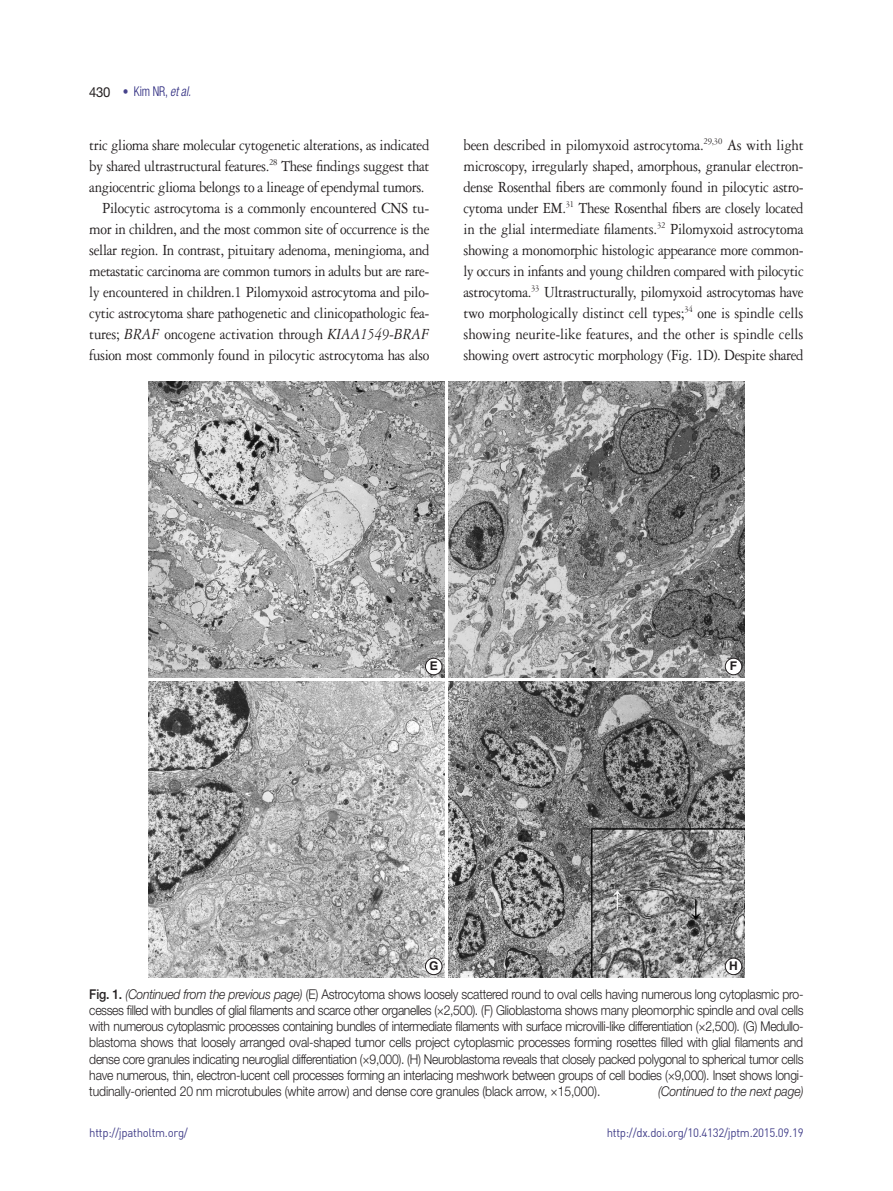
<style>
.page{position:relative;width:893px;height:1191px;background:#fff}
.page>*{position:absolute;margin:0;border:0;box-sizing:border-box;transform-origin:0 0}
.본문{font:16.5px/21px "Garamond 3 LT Std";letter-spacing:-.025em;color:#231f20;text-align:justify;scale:.9 1}
.그림제목{font:300 13.5px/16.2px "Helvetica Neue LT Std";letter-spacing:-.01em;color:#231f20;text-align:justify;scale:.9 1}
.그림제목-2{font:italic 300 13.5px "Helvetica Neue LT Std";letter-spacing:-.01em;color:#231f20;scale:.9 1}
.t1{font:300 condensed 13.5px "Helvetica Neue LT Std";color:#26237b;scale:.9 1}
.t2{font:12px "Dinreg";letter-spacing:-.025em;color:#45428b;scale:.95 1}
.t3{font:700 12px "Helvetica LT Std";color:#231f20}
.s1{font-weight:400;font-stretch:normal;font-size:13.8px;color:#231f20}
.s2{font-size:12.75px;color:#45428b}
.s3{font-style:italic}
.s4{font-weight:500}
</style>
<div class="page">
<img style="left:149px;top:381px;width:295px;height:296px">
<img style="left:149px;top:681px;width:295px;height:296px">
<img style="left:449px;top:381px;width:295px;height:296px">
<img style="left:449px;top:681px;width:295px;height:296px">
<div style="left:425px;top:658px;width:17px;height:17px;background:#fff;border-radius:50%"></div>
<div style="left:425px;top:658px;width:17px;height:17px;border:1px solid #231f20;border-radius:50%"></div>
<div style="left:425px;top:958px;width:17px;height:16px;background:#fff;border-radius:50%"></div>
<div style="left:425px;top:958px;width:17px;height:17px;border:1px solid #231f20;border-radius:50%"></div>
<div style="left:725px;top:658px;width:17px;height:17px;background:#fff;border-radius:50%"></div>
<div style="left:725px;top:658px;width:17px;height:17px;border:1px solid #231f20;border-radius:50%"></div>
<div style="left:725px;top:958px;width:17px;height:16px;background:#fff;border-radius:50%"></div>
<div style="left:725px;top:958px;width:17px;height:17px;border:1px solid #231f20;border-radius:50%"></div>
<p class="t1" style="left:89px;top:84px;width:115px"><span class="s1">430</span> <span class="s2">•</span> Kim NR, <span class="s3">et al.</span></p>
<p class="본문" style="left:89px;top:134px;width:379px">tric glioma share molecular cytogenetic alterations, as indicated by shared ultrastructural features.<sup>28</sup> These findings suggest that angiocentric glioma belongs to a lineage of ependymal tumors.</p>
<p class="본문" style="left:89px;top:197px;width:379px;text-indent:13px">Pilocytic astrocytoma is a commonly encountered CNS tu&shy;mor in children, and the most common site of occurrence is the sellar region. In contrast, pituitary adenoma, meningioma, and metastatic carcinoma are common tumors in adults but are rare&shy;ly encountered in children.1 Pilomyxoid astrocytoma and pilo&shy;cytic astrocytoma share pathogenetic and clinicopathologic fea&shy;tures; <span class="s3">BRAF</span> oncogene activation through <span class="s3">KIAA1549-BRAF </span>fusion most commonly found in pilocytic astrocytoma has also</p>
<p class="본문" style="left:463px;top:134px;width:380px">been described in pilomyxoid astrocytoma.<sup>29,30</sup> As with light microscopy, irregularly shaped, amorphous, granular electron&shy;dense Rosenthal fibers are commonly found in pilocytic astro&shy;cytoma under EM.<sup>31</sup> These Rosenthal fibers are closely located in the glial intermediate filaments.<sup>32</sup> Pilomyxoid astrocytoma showing a monomorphic histologic appearance more common&shy;ly occurs in infants and young children compared with pilocytic astrocytoma.<sup>33</sup> Ultrastructurally, pilomyxoid astrocytomas have two morphologically distinct cell types;<sup>34</sup> one is spindle cells showing neurite-like features, and the other is spindle cells showing overt astrocytic morphology (Fig. 1D). Despite shared</p>
<p class="t3" style="left:430px;top:659px;width:10px">E</p>
<p class="t3" style="left:730px;top:659px;width:9px">F</p>
<p class="t3" style="left:429px;top:958px;width:11px">G</p>
<p class="t3" style="left:729px;top:958px;width:10px">H</p>
<p class="그림제목" style="left:89px;top:985px;width:795px"><span class="s4">Fig. 1.</span> <span class="s3">(Continued from the previous page)</span> (E) Astrocytoma shows loosely scattered round to oval cells having numerous long cytoplasmic pro&shy;cesses filled with bundles of glial filaments and scarce other organelles (×2,500). (F) Glioblastoma shows many pleomorphic spindle and oval cells with numerous cytoplasmic processes containing bundles of intermediate filaments with surface microvilli-like differentiation (×2,500). (G) Medullo&shy;blastoma shows that loosely arranged oval-shaped tumor cells project cytoplasmic processes forming rosettes filled with glial filaments and dense core granules indicating neuroglial differentiation (×9,000). (H) Neuroblastoma reveals that closely packed polygonal to spherical tumor cells have numerous, thin, electron-lucent cell processes forming an interlacing meshwork between groups of cell bodies (×9,000). Inset shows longi&shy;tudinally-oriented 20 nm microtubules (white arrow) and dense core granules (black arrow, ×15,000).</p>
<p class="그림제목-2" style="left:658px;top:1083px;width:163px">(Continued to the next page)</p>
<p class="t2" style="left:89px;top:1125px;width:105px">http://jpatholtm.org/</p>
<p class="t2" style="left:607px;top:1125px;width:209px">http://dx.doi.org/10.4132/jptm.2015.09.19</p>
</div>
